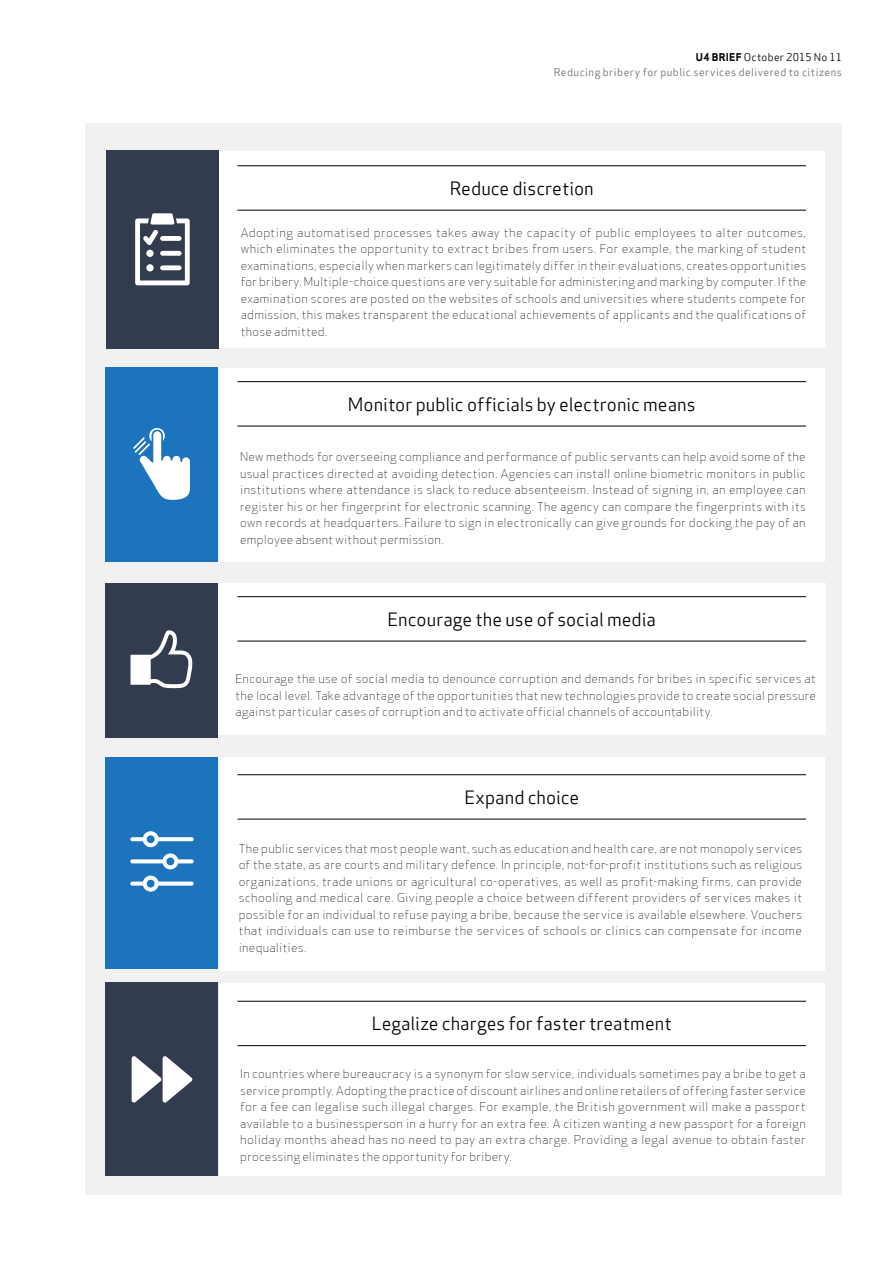
<style>
.page{position:relative;width:893px;height:1263px;background:#fff}
.page>*{position:absolute;margin:0;border:0;box-sizing:border-box;transform-origin:0 0}
.t1{font:18px "Apex Sans Book T";color:#000}
.t2{font:12px/16.5px "Apex Sans Light T";letter-spacing:.02em;color:#000;text-align:justify}
.t3{font:10.5px/15px "Apex Sans Book T";letter-spacing:.045em;color:#6d6e71;text-align:right}
.s1{font-family:"Apex Sans Bold T";color:#000}
.s2{color:#000}
</style>
<div class="page">
<div style="left:85px;top:123px;width:756px;height:1072px;background:#f1f1f2"></div>
<div style="left:197px;top:583px;width:628px;height:151px;background:#fff"></div>
<div style="left:219px;top:757px;width:605px;height:214px;background:#fff"></div>
<div style="left:219px;top:984px;width:605px;height:192px;background:#fff"></div>
<div style="left:219px;top:151px;width:606px;height:197px;background:#fff"></div>
<div style="left:219px;top:368px;width:605px;height:194px;background:#fff"></div>
<hr style="left:237px;top:165px;width:569px;height:1px;background:#000">
<hr style="left:237px;top:210px;width:569px;height:1px;background:#000">
<hr style="left:237px;top:1001px;width:569px;height:1px;background:#000">
<hr style="left:237px;top:1045px;width:569px;height:1px;background:#000">
<hr style="left:237px;top:381px;width:569px;height:1px;background:#000">
<hr style="left:237px;top:426px;width:569px;height:1px;background:#000">
<hr style="left:237px;top:596px;width:569px;height:1px;background:#000">
<hr style="left:237px;top:641px;width:569px;height:1px;background:#000">
<hr style="left:237px;top:774px;width:569px;height:1px;background:#000">
<hr style="left:237px;top:819px;width:569px;height:1px;background:#000">
<div style="left:106px;top:583px;width:112px;height:155px;background:#333c4e"></div>
<div style="left:106px;top:757px;width:112px;height:212px;background:#1c75bc"></div>
<div style="left:106px;top:982px;width:112px;height:194px;background:#333c4e"></div>
<div style="left:106px;top:150px;width:113px;height:198px;background:#333c4e"></div>
<div style="left:106px;top:367px;width:112px;height:195px;background:#1c75bc"></div>
<svg style="left:130px;top:630px;width:63px;height:58px"></svg>
<svg style="left:130px;top:831px;width:64px;height:16px"></svg>
<svg style="left:130px;top:853px;width:64px;height:16px"></svg>
<svg style="left:130px;top:876px;width:64px;height:15px"></svg>
<svg style="left:133px;top:428px;width:57px;height:72px"></svg>
<svg style="left:132px;top:1056px;width:60px;height:47px"></svg>
<svg style="left:135px;top:213px;width:55px;height:72px"></svg>
<p class="t3" style="left:554px;top:50px;width:290px"><span class="s1">U4 BRIEF</span> <span class="s2">October 2015 No 11<br></span>Reducing bribery for public services delivered to citizens</p>
<h1 class="t1" style="left:450px;top:177px;width:145px">Reduce discretion</h1>
<p class="t2" style="left:241px;top:224px;width:567px">Adopting automatised processes takes away the capacity of public employees to alter outcomes, which eliminates the opportunity to extract bribes from users. For example, the marking of student examinations, especially when markers can legitimately differ in their evaluations, creates opportunities for bribery. Multiple-choice questions are very suitable for administering and marking by computer. If the examination scores are posted on the websites of schools and universities where students compete for admission, this makes transparent the educational achievements of applicants and the qualifications of those admitted.</p>
<h1 class="t1" style="left:348px;top:392px;width:349px">Monitor public officials by electronic means</h1>
<p class="t2" style="left:240px;top:449px;width:567px">New methods for overseeing compliance and performance of public servants can help avoid some of the usual practices directed at avoiding detection. Agencies can install online biometric monitors in public institutions where attendance is slack to reduce absenteeism. Instead of signing in, an employee can register his or her fingerprint for electronic scanning. The agency can compare the fingerprints with its own records at headquarters. Failure to sign in electronically can give grounds for docking the pay of an employee absent without permission.</p>
<h1 class="t1" style="left:388px;top:607px;width:270px">Encourage the use of social media</h1>
<p class="t2" style="left:236px;top:671px;width:582px">Encourage the use of social media to denounce corruption and demands for bribes in specific services at the local level. Take advantage of the opportunities that new technologies provide to create social pressure against particular cases of corruption and to activate official channels of accountability.</p>
<h1 class="t1" style="left:464px;top:785px;width:116px">Expand choice</h1>
<p class="t2" style="left:239px;top:840px;width:565px">The public services that most people want, such as education and health care, are not monopoly services of the state, as are courts and military defence. In principle, not-for-profit institutions such as religious organizations, trade unions or agricultural co-operatives, as well as profit-making firms, can provide schooling and medical care. Giving people a choice between different providers of services makes it possible for an individual to refuse paying a bribe, because the service is available elsewhere. Vouchers that individuals can use to reimburse the services of schools or clinics can compensate for income inequalities.</p>
<h1 class="t1" style="left:372px;top:1012px;width:301px">Legalize charges for faster treatment</h1>
<p class="t2" style="left:240px;top:1065px;width:567px">In countries where bureaucracy is a synonym for slow service, individuals sometimes pay a bribe to get a service promptly. Adopting the practice of discount airlines and online retailers of offering faster service for a fee can legalise such illegal charges. For example, the British government will make a passport available to a businessperson in a hurry for an extra fee. A citizen wanting a new passport for a foreign holiday months ahead has no need to pay an extra charge. Providing a legal avenue to obtain faster processing eliminates the opportunity for bribery.</p>
</div>
